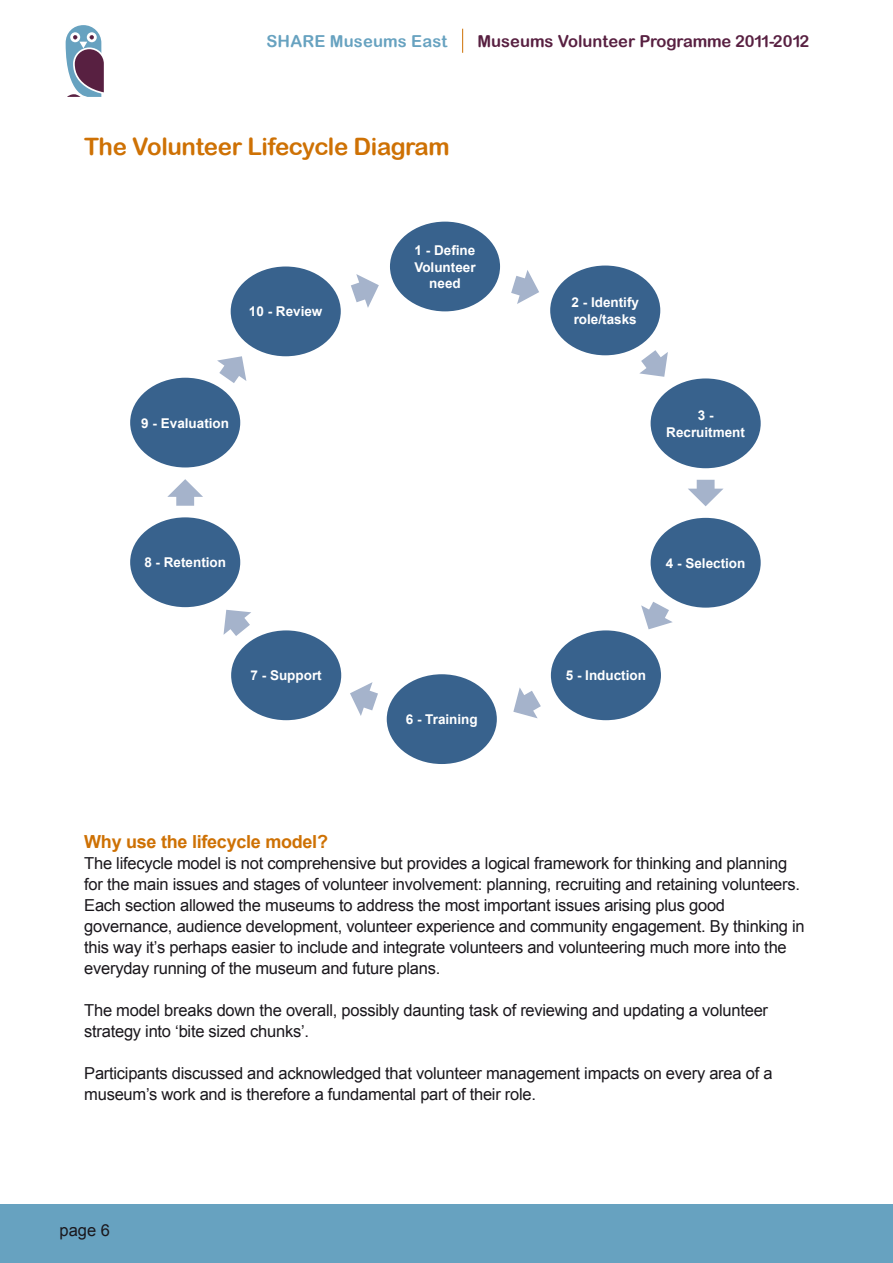
<style>
.page{position:relative;width:893px;height:1263px;background:#fff}
.page>*{position:absolute;margin:0;border:0;box-sizing:border-box;transform-origin:0 0}
.t1{font:24px "Arial Rounded MT Bold";letter-spacing:-.015em;color:#ce7104}
.t2{font:700 18px "Arial";letter-spacing:-.015em;color:#ce7104}
.t3{font:16.5px/21px "Arial";letter-spacing:-.015em;color:#1a171c}
.t4{font:16.5px "Arial Rounded MT Bold";color:#582041}
.t5{font:16.5px "Arial Rounded MT Bold";letter-spacing:.01em;color:#67a2c0}
.t6{font:700 13.5px/16.2px "Arial";color:#fff;text-align:center}
</style>
<div class="page">
<div style="left:0;top:1204px;width:893px;height:59px;background:#67a2c0"></div>
<svg style="left:65px;top:25px;width:39px;height:72px"></svg>
<svg style="left:462px;top:29px;width:1px;height:24px"></svg>
<div style="left:231px;top:266px;width:110px;height:90px;background:#38628d;border-radius:50%"></div>
<svg style="left:217px;top:356px;width:29px;height:27px"></svg>
<div style="left:390px;top:222px;width:110px;height:89px;background:#38628d;border-radius:50%"></div>
<svg style="left:351px;top:274px;width:28px;height:34px"></svg>
<div style="left:550px;top:266px;width:110px;height:89px;background:#38628d;border-radius:50%"></div>
<svg style="left:511px;top:270px;width:28px;height:34px"></svg>
<div style="left:651px;top:378px;width:110px;height:90px;background:#38628d;border-radius:50%"></div>
<svg style="left:639px;top:350px;width:29px;height:27px"></svg>
<svg style="left:688px;top:480px;width:35px;height:26px"></svg>
<div style="left:651px;top:518px;width:110px;height:90px;background:#38628d;border-radius:50%"></div>
<div style="left:551px;top:630px;width:110px;height:90px;background:#38628d;border-radius:50%"></div>
<svg style="left:641px;top:602px;width:32px;height:27px"></svg>
<svg style="left:513px;top:687px;width:28px;height:31px"></svg>
<div style="left:387px;top:674px;width:110px;height:90px;background:#38628d;border-radius:50%"></div>
<div style="left:130px;top:378px;width:110px;height:89px;background:#38628d;border-radius:50%"></div>
<div style="left:130px;top:517px;width:110px;height:90px;background:#38628d;border-radius:50%"></div>
<div style="left:231px;top:630px;width:110px;height:90px;background:#38628d;border-radius:50%"></div>
<svg style="left:350px;top:682px;width:28px;height:34px"></svg>
<svg style="left:224px;top:610px;width:27px;height:26px"></svg>
<svg style="left:167px;top:479px;width:36px;height:27px"></svg>
<p class="t5" style="left:266px;top:32px;width:182px">SHARE Museums East</p>
<p class="t4" style="left:478px;top:32px;width:333px">Museums Volunteer Programme 2011-2012</p>
<h1 class="t1" style="left:84px;top:132px;width:367px">The Volunteer Lifecycle Diagram</h1>
<p class="t6" style="left:249px;top:304px;width:75px">10 - Review</p>
<p class="t6" style="left:141px;top:415px;width:89px">9 - Evaluation</p>
<p class="t6" style="left:144px;top:555px;width:83px">8 - Retention</p>
<p class="t6" style="left:251px;top:668px;width:73px">7 - Support</p>
<p class="t6" style="left:414px;top:243px;width:63px">1 - Define<br>Volunteer need</p>
<p class="t6" style="left:406px;top:712px;width:74px">6 - Training</p>
<p class="t6" style="left:571px;top:295px;width:69px;text-align:left">2 - Identify role/tasks</p>
<p class="t6" style="left:666px;top:408px;width:80px">3 -<br>Recruitment</p>
<p class="t6" style="left:666px;top:555px;width:81px">4 - Selection</p>
<p class="t6" style="left:566px;top:668px;width:82px">5 - Induction</p>
<p class="t2" style="left:84px;top:830px;width:245px">Why use the lifecycle model?</p>
<p class="t3" style="left:84px;top:853px;width:722px">The lifecycle model is not comprehensive but provides a logical framework for thinking and planning for the main issues and stages of volunteer involvement: planning, recruiting and retaining volunteers.<br>Each section allowed the museums to address the most important issues arising plus good governance, audience development, volunteer experience and community engagement. By thinking in this way it’s perhaps easier to include and integrate volunteers and volunteering much more into the everyday running of the museum and future plans.</p>
<p class="t3" style="left:84px;top:1000px;width:685px">The model breaks down the overall, possibly daunting task of reviewing and updating a volunteer strategy into ‘bite sized chunks’.</p>
<p class="t3" style="left:84px;top:1063px;width:690px">Participants discussed and acknowledged that volunteer management impacts on every area of a museum’s work and is therefore a fundamental part of their role.</p>
<p class="t3" style="left:60px;top:1220px;width:52px">page 6</p>
</div>
